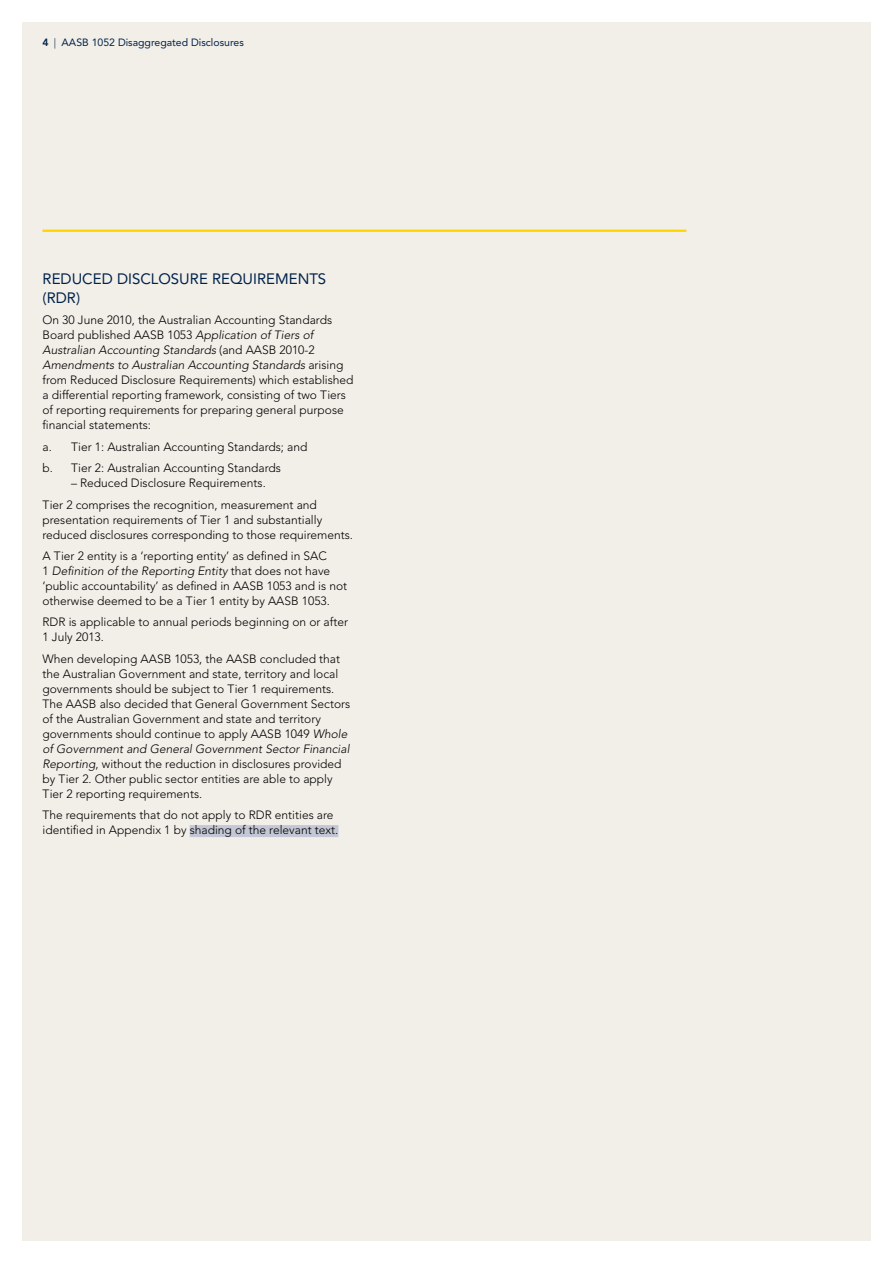
<style>
.page{position:relative;width:893px;height:1263px;background:#fff}
.page>*{position:absolute;margin:0;border:0;box-sizing:border-box;transform-origin:0 0}
.t1{font:15px/19.5px "Avenir LT Std";color:#00234b}
.t2{font:300 12px/15px "Avenir LT Std";color:#000}
.t3{font:10.5px "Avenir LT Std";color:#00234b}
.s1{font-weight:800}
.s2{font-weight:300}
.s3{font-style:italic}
</style>
<div class="page">
<div style="left:22px;top:22px;width:848px;height:1218px;background:#f2eee8"></div>
<hr style="left:43px;top:230px;width:643px;height:2px;background:#ffd400">
<div style="left:190px;top:825px;width:148px;height:12px;background:#c4c7d5"></div>
<p class="t3" style="left:43px;top:37px;width:203px"><span class="s1">4</span> <span class="s2">|</span> AASB 1052 Disaggregated Disclosures</p>
<p class="t1" style="left:43px;top:269px;width:285px">REDUCED DISCLOSURE REQUIREMENTS (RDR)</p>
<p class="t2" style="left:43px;top:313px;width:313px">On 30 June 2010, the Australian Accounting Standards Board published AASB 1053 <span class="s3">Application of Tiers of Australian Accounting Standards</span> (and AASB 2010-2<br><span class="s3">Amendments to Australian Accounting Standards</span> arising from Reduced Disclosure Requirements) which established a differential reporting framework, consisting of two Tiers of reporting requirements for preparing general purpose financial statements:</p>
<p class="t2" style="left:43px;top:436px;width:266px;line-height:21.5px">a. Tier 1: Australian Accounting Standards; and b. Tier 2: Australian Accounting Standards</p>
<p class="t2" style="left:43px;top:472px;width:276px;line-height:21.5px;text-indent:28px">– Reduced Disclosure Requirements.<br>Tier 2 comprises the recognition, measurement and</p>
<p class="t2" style="left:43px;top:512px;width:312px">presentation requirements of Tier 1 and substantially reduced disclosures corresponding to those requirements.</p>
<p class="t2" style="left:43px;top:548px;width:306px">A Tier 2 entity is a ‘reporting entity’ as defined in SAC<br>1 <span class="s3">Definition of the Reporting Entity</span> that does not have ‘public accountability’ as defined in AASB 1053 and is not otherwise deemed to be a Tier 1 entity by AASB 1053.</p>
<p class="t2" style="left:43px;top:615px;width:307px">RDR is applicable to annual periods beginning on or after<br>1 July 2013.</p>
<p class="t2" style="left:43px;top:651px;width:309px">When developing AASB 1053, the AASB concluded that the Australian Government and state, territory and local governments should be subject to Tier 1 requirements.<br>The AASB also decided that General Government Sectors of the Australian Government and state and territory governments should continue to apply AASB 1049 <span class="s3">Whole of Government and General Government Sector Financial Reporting</span>, without the reduction in disclosures provided by Tier 2. Other public sector entities are able to apply Tier 2 reporting requirements.</p>
<p class="t2" style="left:43px;top:807px;width:297px">The requirements that do not apply to RDR entities are identified in Appendix 1 by shading of the relevant text.</p>
</div>
